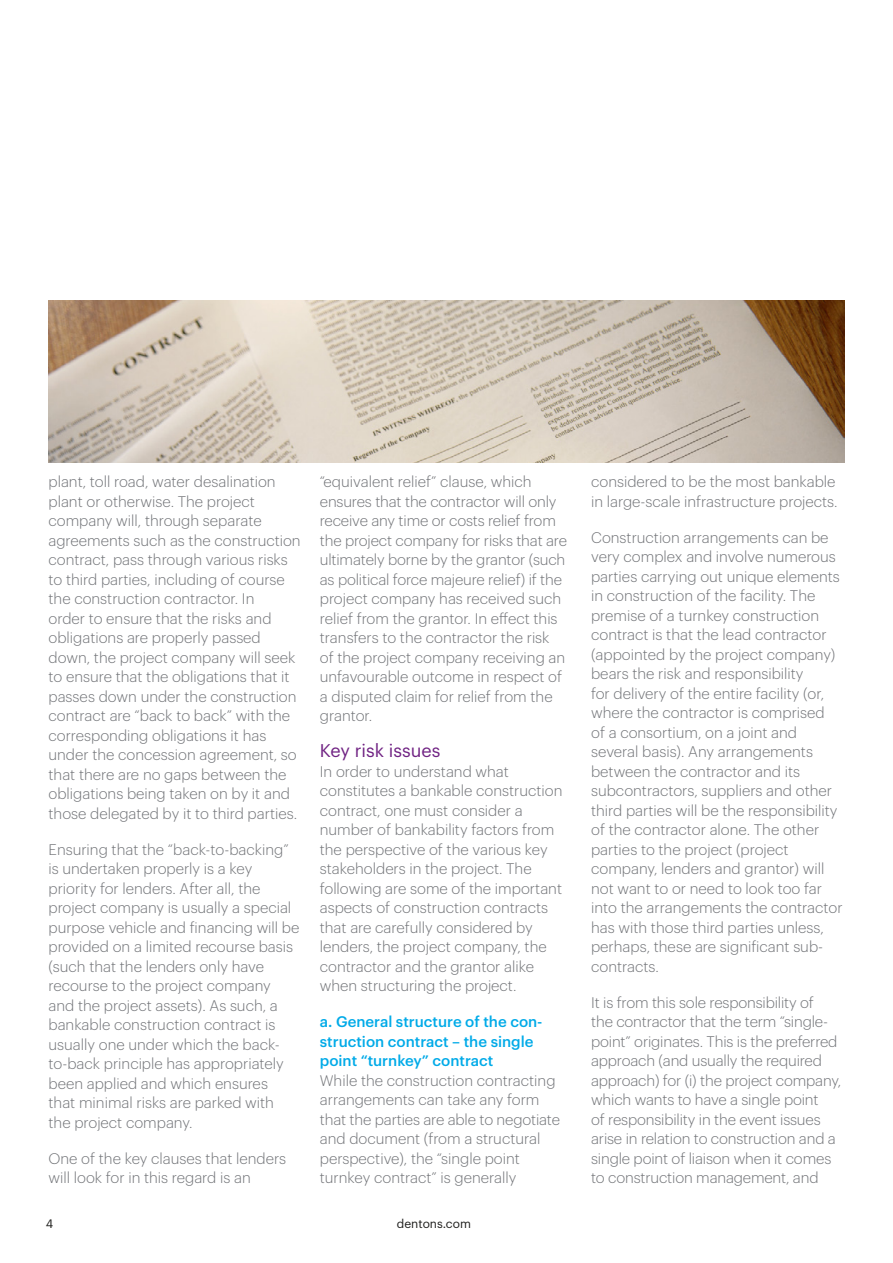
<style>
.page{position:relative;width:893px;height:1263px;background:#fff}
.page>*{position:absolute;margin:0;border:0;box-sizing:border-box;transform-origin:0 0}
.Subheading_1{font:18px "Dentons Sans";color:#702383}
.Body_copy{font:300 15px/19.5px "Dentons Sans";color:#717377}
._3rd_level_bullet{font:300 15px/19.5px "Dentons Sans";color:#717377}
.t1{font:12px "Dentons Sans";color:#1d1d1b}
.s1{font-weight:500;color:#00aae8}
</style>
<div class="page">
<img style="left:49px;top:300px;width:795px;height:162px">
<p class="Body_copy" style="left:49px;top:471px;width:254px">plant, toll road, water desalination plant or otherwise. The project company will, through separate agreements such as the construction contract, pass through various risks to third parties, including of course the construction contractor. In<br>order to ensure that the risks and obligations are properly passed down, the project company will seek to ensure that the obligations that it passes down under the construction contract are “back to back” with the corresponding obligations it has under the concession agreement, so that there are no gaps between the obligations being taken on by it and those delegated by it to third parties.</p>
<p class="Body_copy" style="left:49px;top:838px;width:252px">Ensuring that the “back-to-backing” is undertaken properly is a key priority for lenders. After all, the project company is usually a special purpose vehicle and financing will be provided on a limited recourse basis (such that the lenders only have recourse to the project company and the project assets). As such, a bankable construction contract is usually one under which the back&shy;to-back principle has appropriately been applied and which ensures<br>that minimal risks are parked with the project company.</p>
<p class="Body_copy" style="left:49px;top:1147px;width:239px">One of the key clauses that lenders will look for in this regard is an</p>
<p class="Body_copy" style="left:320px;top:471px;width:249px">“equivalent relief” clause, which ensures that the contractor will only receive any time or costs relief from the project company for risks that are ultimately borne by the grantor (such as political force majeure relief) if the project company has received such relief from the grantor. In effect this transfers to the contractor the risk of the project company receiving an unfavourable outcome in respect of a disputed claim for relief from the grantor.</p>
<p class="Subheading_1" style="left:320px;top:737px;width:122px">Key risk issues</p>
<p class="Body_copy" style="left:320px;top:760px;width:244px">In order to understand what constitutes a bankable construction contract, one must consider a number of bankability factors from the perspective of the various key stakeholders in the project. The following are some of the important aspects of construction contracts that are carefully considered by lenders, the project company, the contractor and the grantor alike when structuring the project.</p>
<p class="_3rd_level_bullet" style="left:320px;top:1011px;width:242px"><span class="s1">a. General structure of the con&shy;struction contract – the single point “turnkey” contract<br></span>While the construction contracting arrangements can take any form that the parties are able to negotiate and document (from a structural perspective), the “single point turnkey contract” is generally</p>
<p class="t1" style="left:46px;top:1214px;width:9px">4</p>
<p class="t1" style="left:397px;top:1214px;width:76px">dentons.com</p>
<p class="_3rd_level_bullet" style="left:591px;top:471px;width:248px">considered to be the most bankable in large-scale infrastructure projects.</p>
<p class="Body_copy" style="left:591px;top:526px;width:253px">Construction arrangements can be very complex and involve numerous parties carrying out unique elements in construction of the facility. The premise of a turnkey construction contract is that the lead contractor (appointed by the project company) bears the risk and responsibility<br>for delivery of the entire facility (or, where the contractor is comprised<br>of a consortium, on a joint and several basis). Any arrangements between the contractor and its subcontractors, suppliers and other third parties will be the responsibility of the contractor alone. The other parties to the project (project company, lenders and grantor) will not want to or need to look too far into the arrangements the contractor has with those third parties unless, perhaps, these are significant sub&shy;contracts.</p>
<p class="Body_copy" style="left:591px;top:991px;width:252px">It is from this sole responsibility of<br>the contractor that the term “single&shy;point” originates. This is the preferred approach (and usually the required approach) for (i) the project company, which wants to have a single point<br>of responsibility in the event issues arise in relation to construction and a single point of liaison when it comes to construction management, and</p>
</div>
